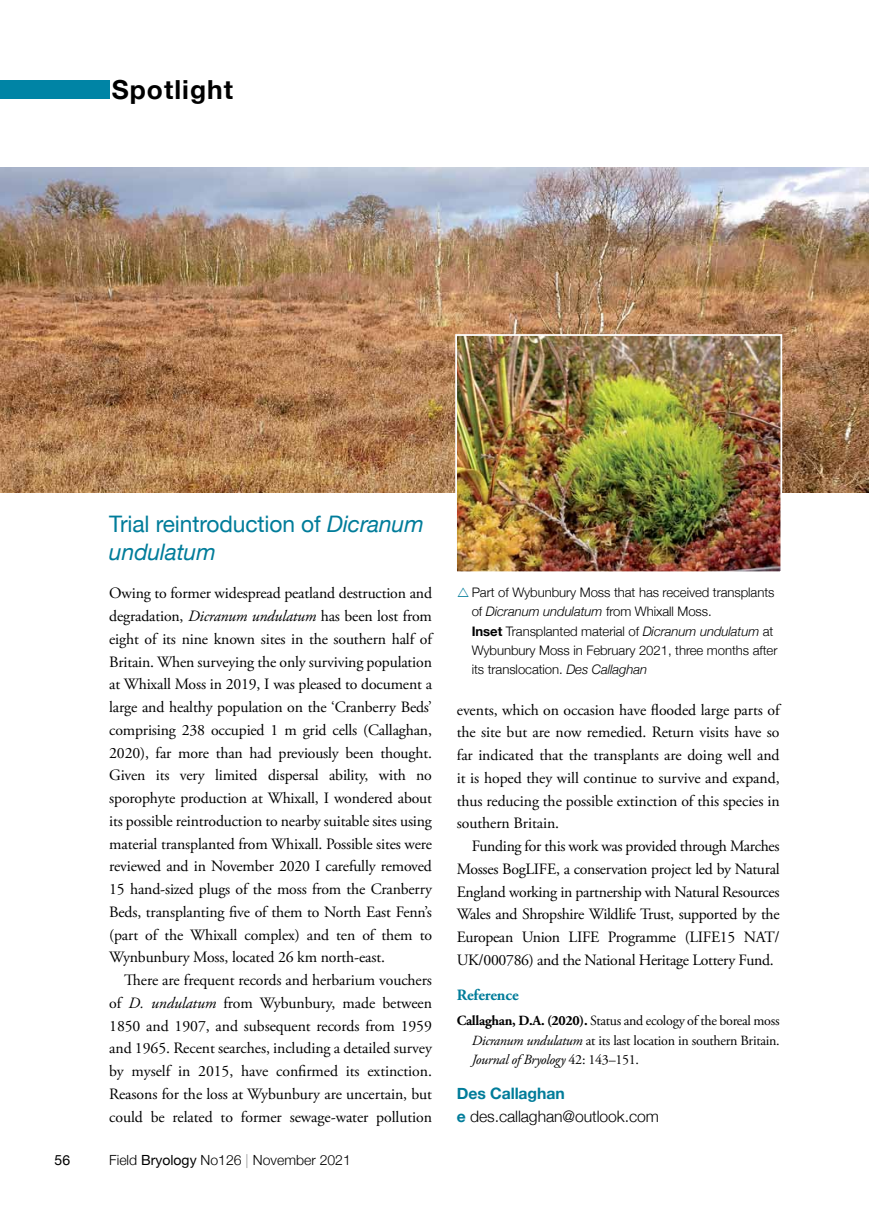
<style>
.page{position:relative;width:869px;height:1216px;background:#fff}
.page>*{position:absolute;margin:0;border:0;box-sizing:border-box;transform-origin:0 0}
.t1{font:700 26.25px "Helvetica Neue";letter-spacing:.04em;color:#000}
.t2{font:22.75px/28px "Helvetica Neue";letter-spacing:-.005em;color:#007c9a}
.t3{font:15.75px "Adobe Garamond Pro";letter-spacing:-.01em;color:#000}
.t4{font:300 15.75px/22.8px "Helvetica Neue";letter-spacing:-.005em;color:#000}
.t5{font:700 15.75px "Adobe Garamond Pro";letter-spacing:-.005em;color:#007c9a}
.t6{font:14px/19.2px "Adobe Garamond Pro";letter-spacing:-.02em;color:#000;text-align:justify}
.t7{font:300 14px "Helvetica Neue";color:#000}
.t8{font:14px "Helvetica Neue";color:#000}
.t9{font:300 13.12px/19.2px "Helvetica Neue";letter-spacing:-.005em;color:#000}
.s1{font-style:italic}
.s2{font-weight:400}
.s3{font-weight:200}
.s4{font-weight:700}
.s5{font-weight:700;color:#007c9a}
</style>
<div class="page">
<div style="left:0;top:81px;width:109px;height:18px;background:#0084a5"></div>
<img style="left:0;top:167px;width:868px;height:326px">
<img style="left:458px;top:337px;width:320px;height:233px">
<div style="left:455px;top:334px;width:326px;height:239px;border:2px solid #fff"></div>
<p class="t1" style="left:112px;top:74px;width:123px">Spotlight</p>
<p class="t2" style="left:109px;top:509px;width:316px">Trial reintroduction of <span class="s1">Dicranum undulatum</span></p>
<p class="t3" style="left:109px;top:584px;width:324px">Owing to former widespread peatland destruction and</p>
<p class="t3" style="left:109px;top:606px;width:324px">degradation, <span class="s1">Dicranum undulatum</span> has been lost from</p>
<p class="t3" style="left:109px;top:629px;width:324px">eight of its nine known sites in the southern half of</p>
<p class="t3" style="left:109px;top:652px;width:324px">Britain. When surveying the only surviving population</p>
<p class="t3" style="left:109px;top:675px;width:324px">at Whixall Moss in 2019, I was pleased to document a</p>
<p class="t3" style="left:109px;top:697px;width:324px">large and healthy population on the ‘Cranberry Beds’</p>
<p class="t3" style="left:109px;top:720px;width:324px">comprising 238 occupied 1 m grid cells (Callaghan,</p>
<p class="t3" style="left:109px;top:743px;width:324px">2020), far more than had previously been thought.</p>
<p class="t3" style="left:109px;top:765px;width:324px">Given its very limited dispersal ability, with no</p>
<p class="t3" style="left:109px;top:788px;width:324px">sporophyte production at Whixall, I wondered about</p>
<p class="t3" style="left:109px;top:811px;width:324px">its possible reintroduction to nearby suitable sites using</p>
<p class="t3" style="left:109px;top:834px;width:324px">material transplanted from Whixall. Possible sites were</p>
<p class="t3" style="left:109px;top:856px;width:324px">reviewed and in November 2020 I carefully removed</p>
<p class="t3" style="left:109px;top:879px;width:324px">15 hand-sized plugs of the moss from the Cranberry</p>
<p class="t3" style="left:109px;top:902px;width:324px">Beds, transplanting five of them to North East Fenn’s</p>
<p class="t3" style="left:109px;top:925px;width:324px">(part of the Whixall complex) and ten of them to</p>
<p class="t3" style="left:109px;top:947px;width:277px">Wynbunbury Moss, located 26 km north-east.</p>
<p class="t3" style="left:124px;top:970px;width:309px">There are frequent records and herbarium vouchers</p>
<p class="t3" style="left:109px;top:993px;width:324px">of <span class="s1">D. undulatum</span> from Wybunbury, made between</p>
<p class="t3" style="left:109px;top:1016px;width:324px">1850 and 1907, and subsequent records from 1959</p>
<p class="t3" style="left:109px;top:1038px;width:324px">and 1965. Recent searches, including a detailed survey</p>
<p class="t3" style="left:109px;top:1061px;width:324px">by myself in 2015, have confirmed its extinction.</p>
<p class="t3" style="left:109px;top:1084px;width:324px">Reasons for the loss at Wybunbury are uncertain, but</p>
<p class="t3" style="left:109px;top:1107px;width:324px">could be related to former sewage-water pollution</p>
<p class="t8" style="left:55px;top:1151px;width:17px">56</p>
<p class="t7" style="left:109px;top:1151px;width:243px">Field <span class="s2">Bryology</span> No126 <span class="s3">|</span> November 2021</p>
<p class="t9" style="left:471px;top:582px;width:307px">Part of Wybunbury Moss that has received transplants of <span class="s1">Dicranum undulatum</span> from Whixall Moss.<br><span class="s4">Inset</span> Transplanted material of <span class="s1">Dicranum undulatum</span> at Wybunbury Moss in February 2021, three months after its translocation. <span class="s1">Des Callaghan</span></p>
<p class="t3" style="left:456px;top:700px;width:324px">events, which on occasion have flooded large parts of</p>
<p class="t3" style="left:456px;top:722px;width:324px">the site but are now remedied. Return visits have so</p>
<p class="t3" style="left:456px;top:745px;width:324px">far indicated that the transplants are doing well and</p>
<p class="t3" style="left:456px;top:768px;width:324px">it is hoped they will continue to survive and expand,</p>
<p class="t3" style="left:456px;top:791px;width:324px">thus reducing the possible extinction of this species in</p>
<p class="t3" style="left:456px;top:813px;width:104px">southern Britain.</p>
<p class="t3" style="left:471px;top:836px;width:309px">Funding for this work was provided through Marches</p>
<p class="t3" style="left:456px;top:859px;width:324px">Mosses BogLIFE, a conservation project led by Natural</p>
<p class="t3" style="left:456px;top:882px;width:324px">England working in partnership with Natural Resources</p>
<p class="t3" style="left:456px;top:904px;width:324px">Wales and Shropshire Wildlife Trust, supported by the</p>
<p class="t3" style="left:456px;top:927px;width:324px">European Union LIFE Programme (LIFE15 NAT/</p>
<p class="t3" style="left:456px;top:950px;width:318px">UK/000786) and the National Heritage Lottery Fund.</p>
<p class="t5" style="left:456px;top:985px;width:63px">Reference</p>
<p class="t6" style="left:471px;top:1011px;width:309px;text-indent:-15px"><span class="s4">Callaghan, D.A. (2020).</span> Status and ecology of the boreal moss <span class="s1">Dicranum undulatum</span> at its last location in southern Britain.<br><span class="s1">Journal of Bryology</span> 42: 143–151.</p>
<p class="t4" style="left:456px;top:1081px;width:203px"><span class="s5">Des Callaghan<br>e</span> des.callaghan@outlook.com</p>
</div>
